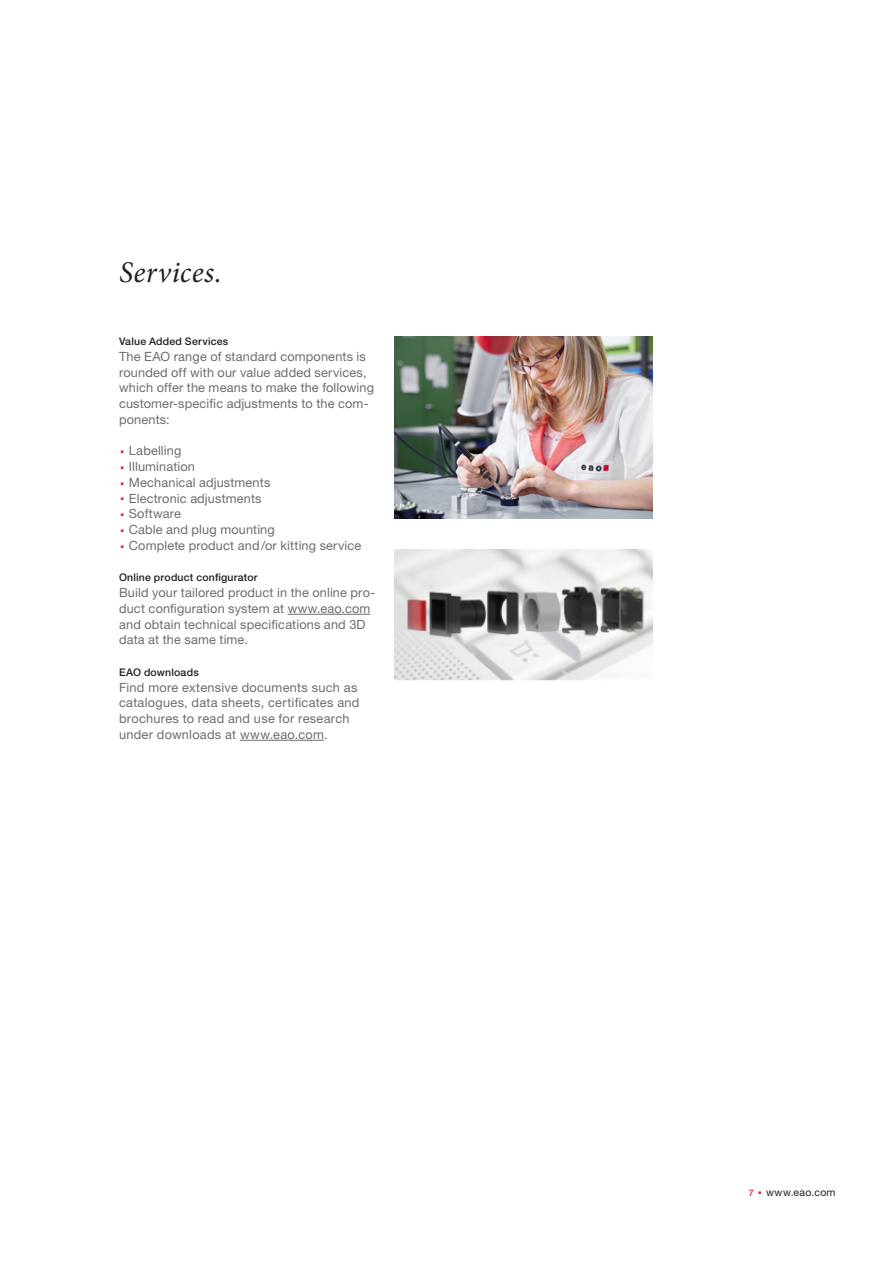
<style>
.page{position:relative;width:893px;height:1263px;background:#fff}
.page>*{position:absolute;margin:0;border:0;box-sizing:border-box;transform-origin:0 0}
.t1{font:italic 30px "Minion Pro";letter-spacing:.015em;color:#231f20}
.t2{font:12.75px/15.8px "Helvetica Neue LT Std";letter-spacing:.01em;color:#6c6d70}
.t3{font:500 10.5px "Helvetica Neue LT Std";letter-spacing:.02em;color:#231f20}
.t4{font:10.5px "Helvetica Neue LT Std";letter-spacing:.025em;color:#231f20}
.t5{font:500 9px "Helvetica Neue LT Std";color:#ee1d23}
</style>
<div class="page">
<img style="left:394px;top:337px;width:258px;height:181px">
<img style="left:394px;top:550px;width:258px;height:130px">
<hr style="left:288px;top:614px;width:82px;height:1px;background:#6c6d70">
<hr style="left:240px;top:740px;width:84px;height:1px;background:#6c6d70">
<h1 class="t1" style="left:119px;top:252px;width:104px">Services.</h1>
<p class="t3" style="left:119px;top:335px;width:111px">Value Added Services</p>
<p class="t2" style="left:119px;top:348px;width:256px">The EAO range of standard components is rounded off with our value added services, which offer the means to make the following customer-specific adjustments to the com&shy;ponents:</p>
<p class="t2" style="left:119px;top:443px;width:244px"><sup>.</sup> Labelling<br><sup>.</sup> Illumination<br><sup>.</sup> Mechanical adjustments<br><sup>.</sup> Electronic adjustments<br><sup>.</sup> Software<br><sup>.</sup> Cable and plug mounting<br><sup>.</sup> Complete product and/or kitting service</p>
<p class="t3" style="left:119px;top:571px;width:140px">Online product configurator</p>
<p class="t2" style="left:119px;top:585px;width:258px">Build your tailored product in the online pro&shy;duct configuration system at www.eao.com and obtain technical specifications and 3D data at the same time.</p>
<p class="t3" style="left:119px;top:666px;width:81px">EAO downloads</p>
<p class="t2" style="left:119px;top:679px;width:242px">Find more extensive documents such as catalogues, data sheets, certificates and brochures to read and use for research under downloads at www.eao.com.</p>
<p class="t5" style="left:749px;top:1187px;width:7px">7</p>
<p class="t4" style="left:757px;top:1186px;width:80px"><sup>.</sup> www.eao.com</p>
</div>
